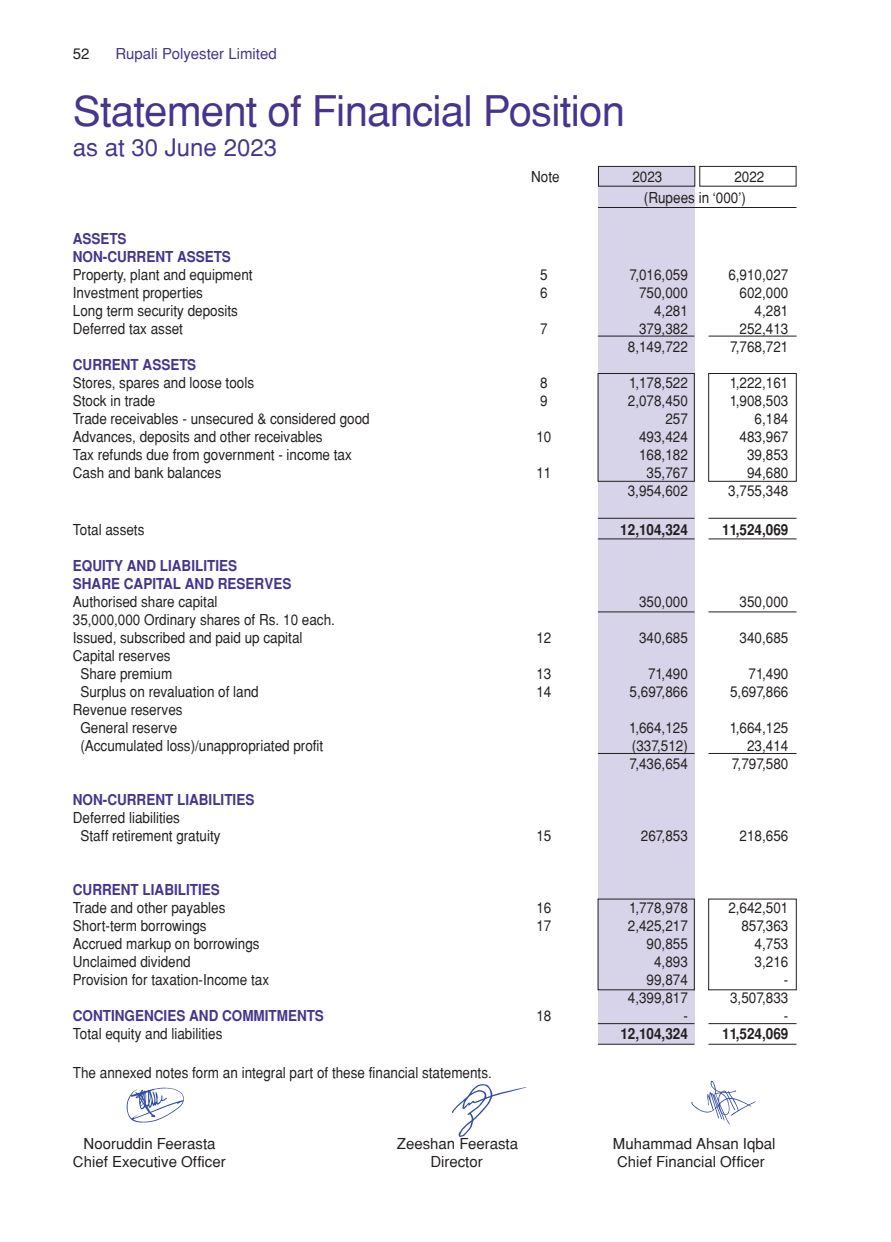
<style>
.page{position:relative;width:891px;height:1242px;background:#fff}
.page>*{position:absolute;margin:0;border:0;box-sizing:border-box;transform-origin:0 0}
.t1{font:42px "Heavenetica SH";letter-spacing:-.02em;color:#46348e}
.t2{font:24px "Heavenetica SH";color:#46348e}
.t3{font:15px/18px "Heavenetica SH";color:#231f20;scale:.9 1}
.t4{font:15px/18px "Heavenetica SH Bold";color:#46348e;scale:.9 1}
.t5{font:15px "Heavenetica SH";color:#231f20}
.t6{font:15px "Heavenetica SH Bold";color:#231f20;scale:.9 1}
.t7{font:15px "Heavenetica SH";color:#46348e}
</style>
<div class="page">
<div style="left:598px;top:166px;width:97px;height:878px;background:#d7d3e8"></div>
<hr style="left:598px;top:207px;width:198px;height:1px;background:#231f20">
<div style="left:708px;top:373px;width:88px;height:109px;border:1px solid #231f20"></div>
<div style="left:598px;top:373px;width:97px;height:109px;border:1px solid #231f20"></div>
<hr style="left:598px;top:539px;width:97px;height:1px;background:#231f20">
<hr style="left:708px;top:539px;width:88px;height:1px;background:#231f20">
<hr style="left:598px;top:518px;width:97px;height:1px;background:#231f20">
<hr style="left:708px;top:518px;width:88px;height:1px;background:#231f20">
<hr style="left:598px;top:1044px;width:97px;height:1px;background:#231f20">
<hr style="left:708px;top:1044px;width:88px;height:1px;background:#231f20">
<hr style="left:598px;top:1023px;width:97px;height:1px;background:#231f20">
<hr style="left:708px;top:1023px;width:88px;height:1px;background:#231f20">
<hr style="left:598px;top:753px;width:97px;height:1px;background:#231f20">
<hr style="left:708px;top:753px;width:88px;height:1px;background:#231f20">
<hr style="left:598px;top:612px;width:97px;height:1px;background:#231f20">
<hr style="left:708px;top:612px;width:88px;height:1px;background:#231f20">
<hr style="left:598px;top:336px;width:97px;height:1px;background:#231f20">
<hr style="left:708px;top:336px;width:88px;height:1px;background:#231f20">
<div style="left:598px;top:166px;width:97px;height:21px;border:1px solid #231f20"></div>
<div style="left:699px;top:166px;width:97px;height:21px;border:1px solid #231f20"></div>
<svg style="left:127px;top:1088px;width:57px;height:34px"></svg>
<svg style="left:691px;top:1081px;width:65px;height:44px"></svg>
<svg style="left:452px;top:1084px;width:74px;height:53px"></svg>
<p class="t5" style="left:73px;top:45px;width:18px">52</p>
<p class="t7" style="left:115px;top:45px;width:163px">Rupali Polyester Limited</p>
<h1 class="t1" style="left:73px;top:86px;width:554px">Statement of Financial Position</h1>
<h2 class="t2" style="left:73px;top:133px;width:206px">as at 30 June 2023</h2>
<p class="t3" style="left:531px;top:168px;width:33px">Note</p>
<p class="t3" style="left:632px;top:168px;width:35px">2023</p>
<p class="t3" style="left:644px;top:167px;width:135px;line-height:20.4px;text-indent:90px">2022 (Rupees in ‘000’)</p>
<p class="t4" style="left:73px;top:229px;width:177px">ASSETS<br>NON-CURRENT ASSETS</p>
<p class="t3" style="left:73px;top:265px;width:201px">Property, plant and equipment</p>
<p class="t3" style="left:540px;top:265px;width:10px">5</p>
<p class="t3" style="left:630px;top:265px;width:66px">7,016,059</p>
<p class="t3" style="left:728px;top:265px;width:68px">6,910,027</p>
<p class="t3" style="left:73px;top:283px;width:146px">Investment properties</p>
<p class="t3" style="left:540px;top:283px;width:10px">6</p>
<p class="t3" style="left:639px;top:283px;width:56px">750,000</p>
<p class="t3" style="left:740px;top:283px;width:56px">602,000</p>
<p class="t3" style="left:73px;top:301px;width:185px">Long term security deposits</p>
<p class="t3" style="left:654px;top:301px;width:39px">4,281</p>
<p class="t3" style="left:755px;top:301px;width:39px">4,281</p>
<p class="t3" style="left:73px;top:319px;width:124px">Deferred tax asset</p>
<p class="t3" style="left:540px;top:319px;width:10px">7</p>
<p class="t3" style="left:639px;top:319px;width:56px">379,382</p>
<p class="t3" style="left:740px;top:319px;width:56px">252,413</p>
<p class="t3" style="left:628px;top:337px;width:68px">8,149,722</p>
<p class="t3" style="left:730px;top:337px;width:66px">7,768,721</p>
<p class="t4" style="left:73px;top:355px;width:139px">CURRENT ASSETS</p>
<p class="t3" style="left:73px;top:373px;width:203px">Stores, spares and loose tools</p>
<p class="t3" style="left:540px;top:373px;width:10px">8</p>
<p class="t3" style="left:629px;top:373px;width:67px">1,178,522</p>
<p class="t3" style="left:730px;top:373px;width:67px">1,222,161</p>
<p class="t3" style="left:73px;top:391px;width:93px">Stock in trade</p>
<p class="t3" style="left:540px;top:391px;width:10px">9</p>
<p class="t3" style="left:628px;top:391px;width:68px">2,078,450</p>
<p class="t3" style="left:730px;top:391px;width:67px">1,908,503</p>
<p class="t3" style="left:73px;top:409px;width:331px">Trade receivables - unsecured &amp; considered good</p>
<p class="t3" style="left:665px;top:409px;width:27px">257</p>
<p class="t3" style="left:755px;top:409px;width:39px">6,184</p>
<p class="t3" style="left:73px;top:427px;width:279px">Advances, deposits and other receivables</p>
<p class="t3" style="left:536px;top:427px;width:18px">10</p>
<p class="t3" style="left:639px;top:427px;width:56px">493,424</p>
<p class="t3" style="left:740px;top:427px;width:56px">483,967</p>
<p class="t3" style="left:73px;top:445px;width:312px">Tax refunds due from government - income tax</p>
<p class="t3" style="left:639px;top:445px;width:56px">168,182</p>
<p class="t3" style="left:747px;top:445px;width:47px">39,853</p>
<p class="t3" style="left:73px;top:463px;width:167px">Cash and bank balances</p>
<p class="t3" style="left:536px;top:463px;width:18px">11</p>
<p class="t3" style="left:647px;top:463px;width:47px">35,767</p>
<p class="t3" style="left:747px;top:463px;width:47px">94,680</p>
<p class="t3" style="left:628px;top:481px;width:68px">3,954,602</p>
<p class="t3" style="left:728px;top:481px;width:68px">3,755,348</p>
<p class="t3" style="left:73px;top:520px;width:81px">Total assets</p>
<p class="t6" style="left:620px;top:521px;width:77px">12,104,324</p>
<p class="t6" style="left:722px;top:521px;width:75px">11,524,069</p>
<p class="t4" style="left:73px;top:556px;width:244px">EQUITY AND LIABILITIES<br>SHARE CAPITAL AND RESERVES</p>
<p class="t3" style="left:73px;top:592px;width:162px">Authorised share capital</p>
<p class="t3" style="left:639px;top:592px;width:56px">350,000</p>
<p class="t3" style="left:740px;top:592px;width:56px">350,000</p>
<p class="t3" style="left:73px;top:610px;width:293px">35,000,000 Ordinary shares of Rs. 10 each.<br>Issued, subscribed and paid up capital</p>
<p class="t3" style="left:536px;top:628px;width:18px">12</p>
<p class="t3" style="left:639px;top:628px;width:56px">340,685</p>
<p class="t3" style="left:740px;top:628px;width:56px">340,685</p>
<p class="t3" style="left:73px;top:646px;width:112px;text-align:center">Capital reserves<br>Share premium</p>
<p class="t3" style="left:536px;top:664px;width:18px">13</p>
<p class="t3" style="left:648px;top:664px;width:46px">71,490</p>
<p class="t3" style="left:749px;top:664px;width:46px">71,490</p>
<p class="t3" style="left:80px;top:682px;width:200px">Surplus on revaluation of land</p>
<p class="t3" style="left:536px;top:682px;width:18px">14</p>
<p class="t3" style="left:630px;top:682px;width:66px">5,697,866</p>
<p class="t3" style="left:730px;top:682px;width:66px">5,697,866</p>
<p class="t3" style="left:73px;top:700px;width:123px;text-align:center">Revenue reserves<br>General reserve</p>
<p class="t3" style="left:629px;top:718px;width:67px">1,664,125</p>
<p class="t3" style="left:730px;top:718px;width:67px">1,664,125</p>
<p class="t3" style="left:80px;top:736px;width:271px">(Accumulated loss)/unappropriated profit</p>
<p class="t3" style="left:632px;top:736px;width:64px">(337,512)</p>
<p class="t3" style="left:747px;top:736px;width:47px">23,414</p>
<p class="t3" style="left:630px;top:754px;width:66px">7,436,654</p>
<p class="t3" style="left:732px;top:754px;width:64px">7,797,580</p>
<p class="t4" style="left:73px;top:790px;width:203px">NON-CURRENT LIABILITIES</p>
<p class="t3" style="left:80px;top:808px;width:157px;text-indent:-8px">Deferred liabilities<br>Staff retirement gratuity</p>
<p class="t3" style="left:536px;top:826px;width:18px">15</p>
<p class="t3" style="left:641px;top:826px;width:54px">267,853</p>
<p class="t3" style="left:740px;top:826px;width:56px">218,656</p>
<p class="t4" style="left:73px;top:880px;width:165px">CURRENT LIABILITIES</p>
<p class="t3" style="left:73px;top:898px;width:171px">Trade and other payables</p>
<p class="t3" style="left:536px;top:898px;width:18px">16</p>
<p class="t3" style="left:629px;top:898px;width:67px">1,778,978</p>
<p class="t3" style="left:728px;top:898px;width:68px">2,642,501</p>
<p class="t3" style="left:73px;top:916px;width:150px">Short-term borrowings</p>
<p class="t3" style="left:536px;top:916px;width:18px">17</p>
<p class="t3" style="left:628px;top:916px;width:68px">2,425,217</p>
<p class="t3" style="left:741px;top:916px;width:54px">857,363</p>
<p class="t3" style="left:73px;top:934px;width:209px">Accrued markup on borrowings</p>
<p class="t3" style="left:647px;top:934px;width:47px">90,855</p>
<p class="t3" style="left:755px;top:934px;width:39px">4,753</p>
<p class="t3" style="left:73px;top:952px;width:132px">Unclaimed dividend</p>
<p class="t3" style="left:654px;top:952px;width:39px">4,893</p>
<p class="t3" style="left:755px;top:952px;width:39px">3,216</p>
<p class="t3" style="left:73px;top:970px;width:220px">Provision for taxation-Income tax</p>
<p class="t3" style="left:647px;top:970px;width:47px">99,874</p>
<p class="t3" style="left:784px;top:970px;width:6px">-</p>
<p class="t3" style="left:628px;top:988px;width:68px">4,399,817</p>
<p class="t3" style="left:730px;top:988px;width:66px">3,507,833</p>
<p class="t4" style="left:73px;top:1006px;width:280px">CONTINGENCIES AND COMMITMENTS</p>
<p class="t3" style="left:536px;top:1006px;width:18px">18</p>
<p class="t3" style="left:683px;top:1006px;width:6px">-</p>
<p class="t3" style="left:784px;top:1006px;width:6px">-</p>
<p class="t3" style="left:73px;top:1024px;width:168px">Total equity and liabilities</p>
<p class="t6" style="left:620px;top:1025px;width:77px">12,104,324</p>
<p class="t6" style="left:722px;top:1025px;width:75px">11,524,069</p>
<p class="t3" style="left:73px;top:1063px;width:467px">The annexed notes form an integral part of these financial statements.</p>
<p class="t5" style="left:84px;top:1135px;width:133px">Nooruddin Feerasta</p>
<p class="t5" style="left:397px;top:1135px;width:123px">Zeeshan Feerasta</p>
<p class="t5" style="left:613px;top:1135px;width:164px">Muhammad Ahsan Iqbal</p>
<p class="t5" style="left:73px;top:1153px;width:154px">Chief Executive Officer</p>
<p class="t5" style="left:430px;top:1153px;width:54px">Director</p>
<p class="t5" style="left:617px;top:1153px;width:149px">Chief Financial Officer</p>
</div>
